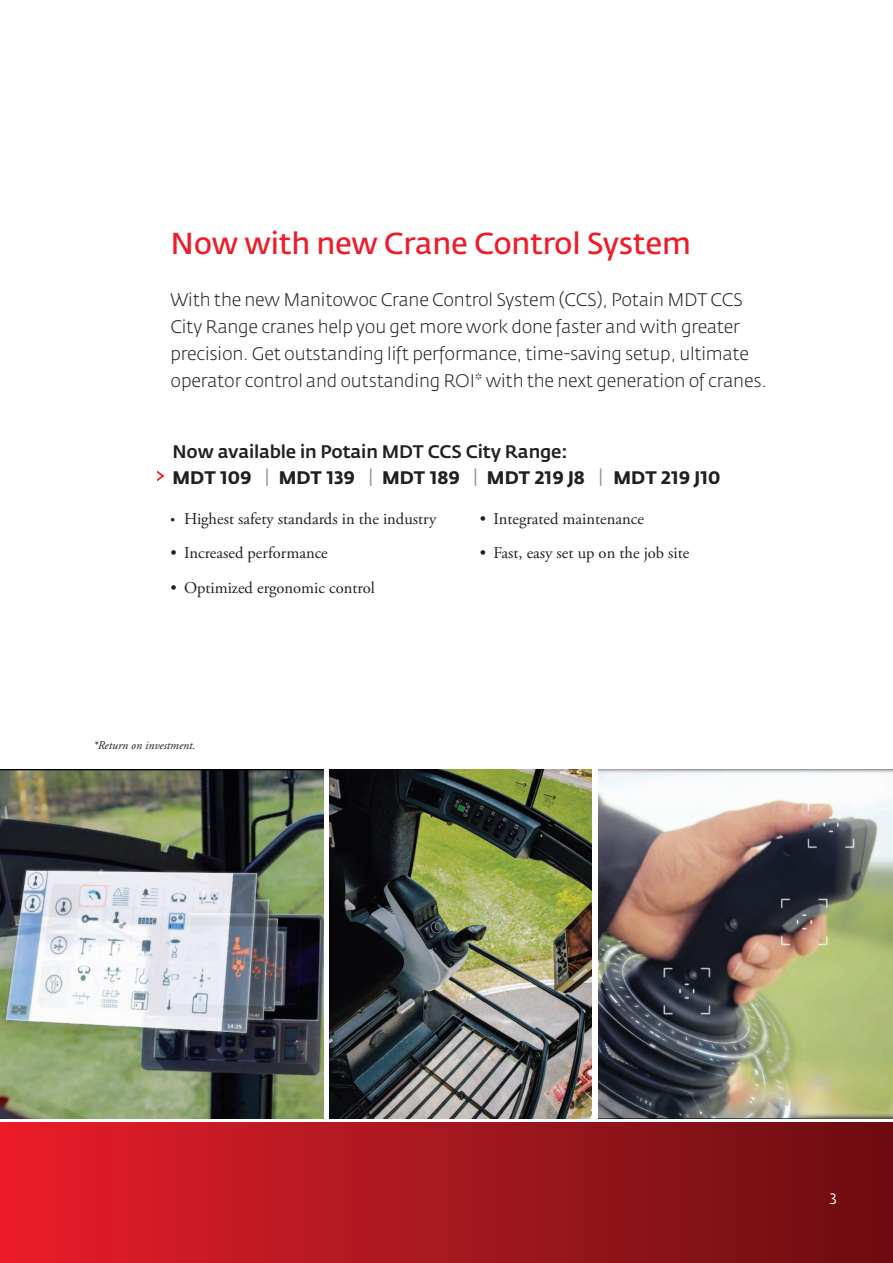
<style>
.page{position:relative;width:893px;height:1263px;background:#fff}
.page>*{position:absolute;margin:0;border:0;box-sizing:border-box;transform-origin:0 0}
.t1{font:600 30px "Fedra Sans Pro";letter-spacing:-.01em;color:#ee1c28}
.t2{font:300 18px/27px "Fedra Sans Pro";letter-spacing:-.01em;color:#231f20}
.t3{font:700 18px "Fedra Sans Pro";color:#231f20}
.t4{font:500 18px "Fedra Sans Pro";letter-spacing:-.01em;color:#231f20}
.t5{font:16.5px "Adobe Garamond Pro";color:#231f20}
.t6{font:15px "Fedra Sans Pro";color:#fff}
.t7{font:italic 12px "Adobe Garamond Pro";color:#231f20}
.s1{font-weight:400;color:#939598}
.s2{font-family:"Myriad Pro"}
</style>
<div class="page">
<div style="left:0;top:1123px;width:893px;height:140px;background:linear-gradient(to right,#e81e2b,#680e12)"></div>
<img style="left:329px;top:769px;width:263px;height:349px">
<img style="left:0;top:769px;width:323px;height:349px">
<img style="left:598px;top:769px;width:295px;height:349px">
<svg style="left:157px;top:470px;width:8px;height:11px"></svg>
<p class="t1" style="left:171px;top:225px;width:522px">Now with new Crane Control System</p>
<p class="t2" style="left:171px;top:286px;width:598px">With the new Manitowoc Crane Control System (CCS), Potain MDT CCS City Range cranes help you get more work done faster and with greater precision. Get outstanding lift performance, time-saving setup, ultimate operator control and outstanding ROI* with the next generation of cranes.</p>
<p class="t4" style="left:173px;top:440px;width:396px">Now available in Potain MDT CCS City Range:</p>
<p class="t3" style="left:173px;top:466px;width:549px">MDT 109 <span class="s1">|</span> MDT 139 <span class="s1">|</span> MDT 189 <span class="s1">|</span> MDT 219 J8 <span class="s1">|</span> MDT 219 J10</p>
<p class="t5" style="left:171px;top:509px;width:267px"><span class="s2">•</span> Highest safety standards in the industry</p>
<p class="t5" style="left:171px;top:543px;width:159px">• Increased performance</p>
<p class="t5" style="left:171px;top:578px;width:206px">• Optimized ergonomic control</p>
<p class="t5" style="left:480px;top:509px;width:166px">• Integrated maintenance</p>
<p class="t5" style="left:480px;top:543px;width:211px">• Fast, easy set up on the job site</p>
<p class="t7" style="left:93px;top:738px;width:104px">*Return on investment.</p>
<p class="t6" style="left:830px;top:1189px;width:9px">3</p>
</div>
